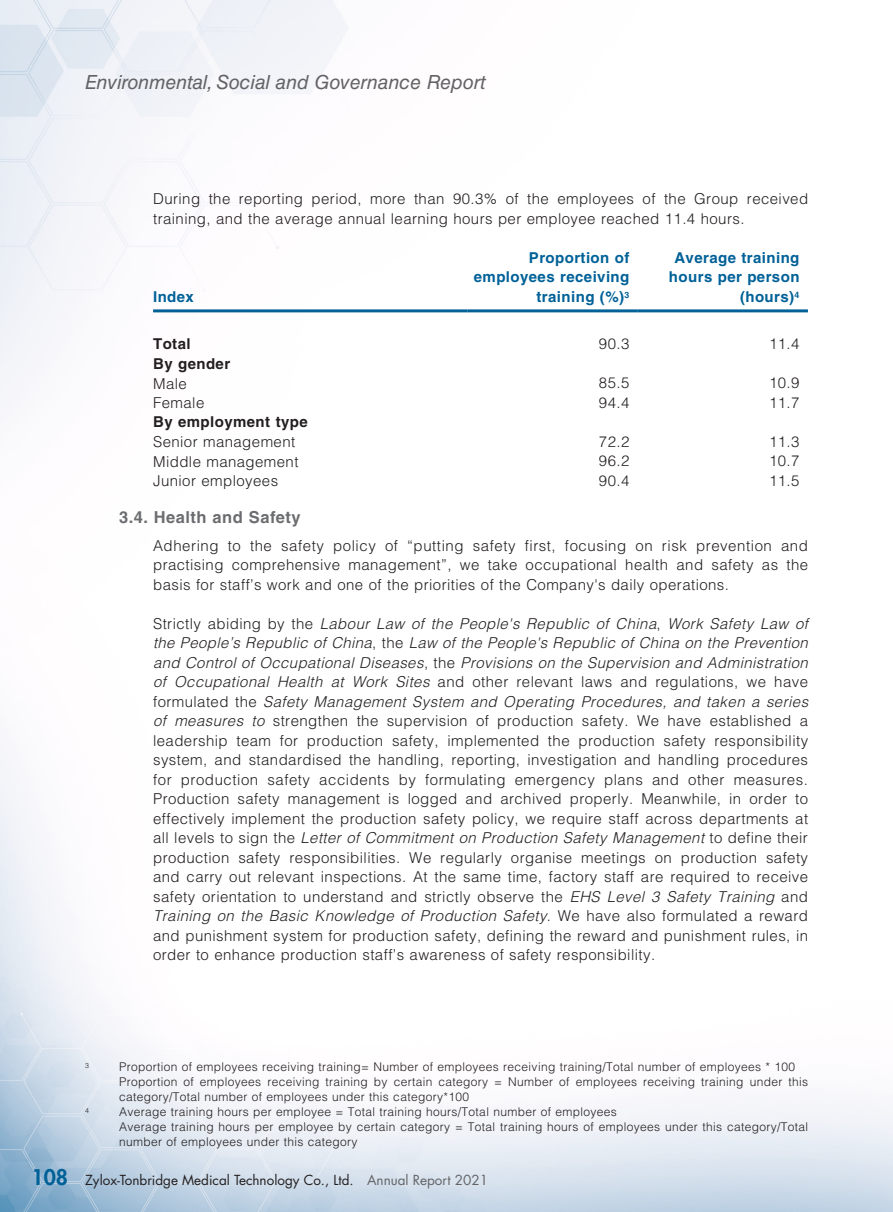
<style>
.page{position:relative;width:893px;height:1212px;background:#fff}
.page>*{position:absolute;margin:0;border:0;box-sizing:border-box;transform-origin:0 0}
.t1{font:italic 19.5px "Helvetica LT Std";color:#636366}
._02_H2{font:700 16.5px "Helvetica LT Std";letter-spacing:.03em;color:#6c6d70}
._00_txt{font:300 15px/19.5px "Helvetica LT Std";letter-spacing:.03em;color:#231f20;text-align:justify}
._50_Table_txt{font:700 15px/19.5px "Helvetica LT Std";letter-spacing:.03em;color:#006198;text-align:right}
._50_Table_txt_sub{font:300 15px "Helvetica LT Std";letter-spacing:.03em;color:#231f20}
._50_Table_txt-2{font:300 15px "Helvetica LT Std";letter-spacing:.03em;color:#231f20}
._50_Table_txt_sub-2{font:700 15px "Helvetica LT Std";letter-spacing:.03em;color:#231f20}
._50_Table_txt_sub-3{font:700 15px "Helvetica LT Std";letter-spacing:.03em;color:#006198}
.t2{font:13.5px "Futura Std";color:#231f20}
._06_Notes{font:300 12px/15px "Helvetica LT Std";letter-spacing:.03em;color:#231f20}
._06_Notes-2{font:300 7.05px "Helvetica LT Std";color:#231f20}
.s1{font-style:italic}
.s2{font-weight:800;font-size:21px;color:#006198}
.s3{color:#636366}
</style>
<div class="page">
<img style="left:0;top:0;width:893px;height:1212px">
<hr style="left:153px;top:309px;width:315px;height:3px;background:#006198">
<hr style="left:468px;top:309px;width:170px;height:3px;background:#006198">
<hr style="left:638px;top:309px;width:170px;height:3px;background:#006198">
<h1 class="t1" style="left:85px;top:71px;width:402px">Environmental, Social and Governance Report</h1>
<p class="_00_txt" style="left:153px;top:189px;width:657px">During the reporting period, more than 90.3% of the employees of the Group received training, and the average annual learning hours per employee reached 11.4 hours.</p>
<p class="_50_Table_txt_sub-3" style="left:153px;top:287px;width:42px">Index</p>
<p class="_50_Table_txt" style="left:474px;top:247px;width:157px">Proportion of employees receiving training (%)<sup>3</sup></p>
<p class="_50_Table_txt" style="left:669px;top:247px;width:132px">Average training hours per person (hours)<sup>4</sup></p>
<p class="_50_Table_txt_sub-2" style="left:153px;top:335px;width:39px">Total</p>
<p class="_50_Table_txt-2" style="left:599px;top:334px;width:32px">90.3</p>
<p class="_50_Table_txt-2" style="left:769px;top:334px;width:32px">11.4</p>
<p class="_50_Table_txt_sub-2" style="left:153px;top:354px;width:79px">By gender</p>
<p class="_50_Table_txt_sub" style="left:153px;top:374px;width:35px">Male</p>
<p class="_50_Table_txt-2" style="left:599px;top:373px;width:32px">85.5</p>
<p class="_50_Table_txt-2" style="left:769px;top:373px;width:32px">10.9</p>
<p class="_50_Table_txt_sub" style="left:153px;top:393px;width:53px">Female</p>
<p class="_50_Table_txt-2" style="left:599px;top:393px;width:32px">94.4</p>
<p class="_50_Table_txt-2" style="left:769px;top:393px;width:32px">11.7</p>
<p class="_50_Table_txt_sub-2" style="left:153px;top:413px;width:156px">By employment type</p>
<p class="_50_Table_txt_sub" style="left:153px;top:432px;width:144px">Senior management</p>
<p class="_50_Table_txt-2" style="left:599px;top:432px;width:32px">72.2</p>
<p class="_50_Table_txt-2" style="left:769px;top:432px;width:32px">11.3</p>
<p class="_50_Table_txt_sub" style="left:153px;top:452px;width:147px">Middle management</p>
<p class="_50_Table_txt-2" style="left:599px;top:451px;width:32px">96.2</p>
<p class="_50_Table_txt-2" style="left:769px;top:451px;width:32px">10.7</p>
<p class="_50_Table_txt_sub" style="left:153px;top:471px;width:127px">Junior employees</p>
<p class="_50_Table_txt-2" style="left:599px;top:471px;width:32px">90.4</p>
<p class="_50_Table_txt-2" style="left:769px;top:471px;width:32px">11.5</p>
<p class="_02_H2" style="left:119px;top:507px;width:183px">3.4. Health and Safety</p>
<p class="_00_txt" style="left:153px;top:535px;width:657px">Adhering to the safety policy of “putting safety first, focusing on risk prevention and practising comprehensive management”, we take occupational health and safety as the basis for staff’s work and one of the priorities of the Company's daily operations.</p>
<p class="_00_txt" style="left:153px;top:613px;width:657px">Strictly abiding by the <span class="s1">Labour Law of the People's Republic of China</span>, <span class="s1">Work Safety Law of the People’s Republic of China</span>, the <span class="s1">Law of the People's Republic of China on the Prevention and Control of Occupational Diseases</span>, the <span class="s1">Provisions on the Supervision and Administration of Occupational Health at Work Sites</span> and other relevant laws and regulations, we have formulated the <span class="s1">Safety Management System and Operating Procedures, and taken a series of measures to</span> strengthen the supervision of production safety. We have established a leadership team for production safety, implemented the production safety responsibility system, and standardised the handling, reporting, investigation and handling procedures for production safety accidents by formulating emergency plans and other measures.<br>Production safety management is logged and archived properly. Meanwhile, in order to effectively implement the production safety policy, we require staff across departments at all levels to sign the <span class="s1">Letter of Commitment on Production Safety Management</span> to define their production safety responsibilities. We regularly organise meetings on production safety and carry out relevant inspections. At the same time, factory staff are required to receive safety orientation to understand and strictly observe the <span class="s1">EHS Level 3 Safety Training</span> and <span class="s1">Training on the Basic Knowledge of Production Safety</span>. We have also formulated a reward and punishment system for production safety, defining the reward and punishment rules, in order to enhance production staff’s awareness of safety responsibility.</p>
<p class="_06_Notes-2" style="left:85px;top:1061px;width:5px">3</p>
<p class="_06_Notes" style="left:119px;top:1059px;width:678px">Proportion of employees receiving training= Number of employees receiving training/Total number of employees * 100</p>
<p class="_06_Notes" style="left:119px;top:1074px;width:691px">Proportion of employees receiving training by certain category = Number of employees receiving training under this category/Total number of employees under this category*100</p>
<p class="_06_Notes-2" style="left:85px;top:1106px;width:5px">4</p>
<p class="_06_Notes" style="left:119px;top:1104px;width:499px">Average training hours per employee = Total training hours/Total number of employees</p>
<p class="_06_Notes" style="left:119px;top:1119px;width:691px">Average training hours per employee by certain category = Total training hours of employees under this category/Total number of employees under this category</p>
<p class="t2" style="left:31px;top:1171px;width:458px"><span class="s2">108</span> Zylox-Tonbridge Medical Technology Co., Ltd. <span class="s3">Annual Report 2021</span></p>
</div>
